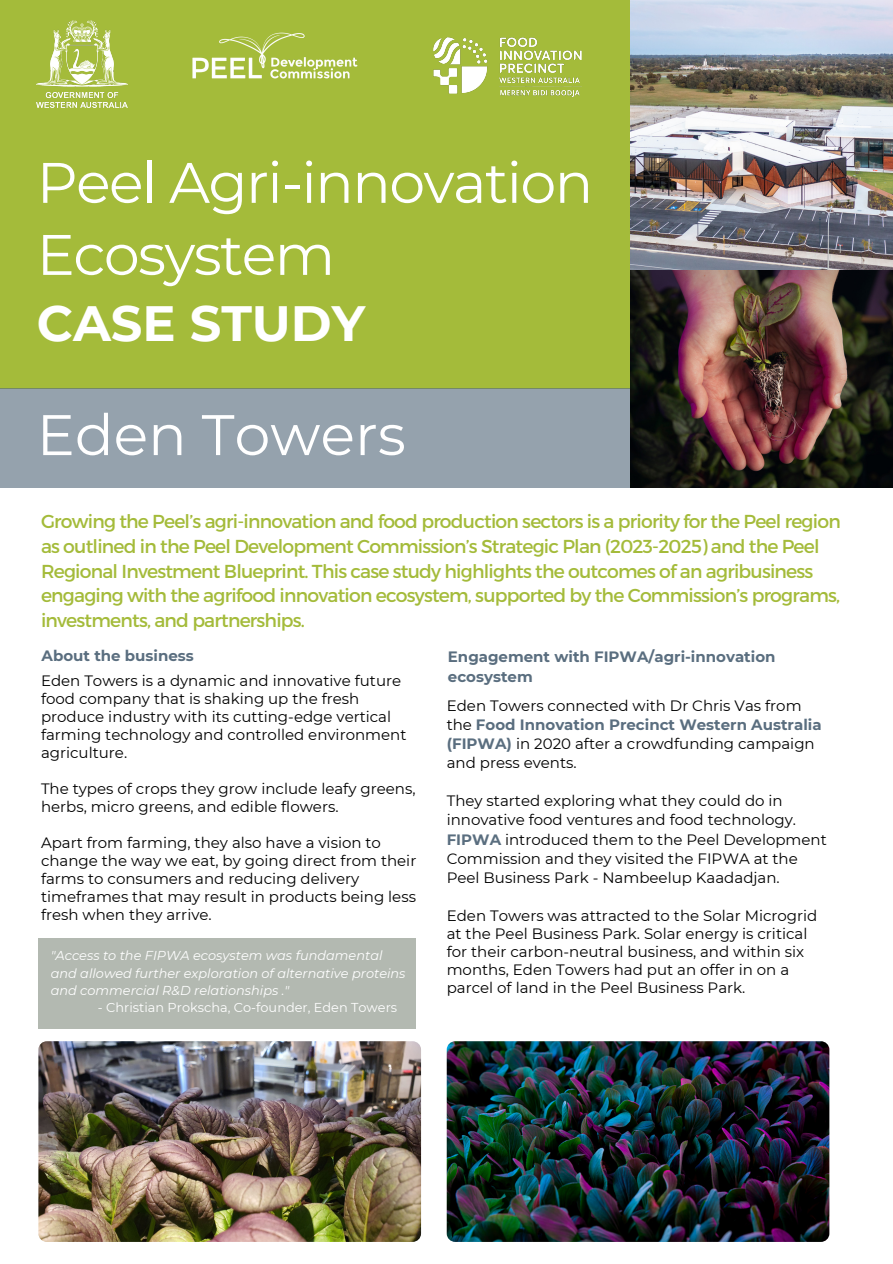
<style>
.page{position:relative;width:893px;height:1264px;background:#fff}
.page>*{position:absolute;margin:0;border:0;box-sizing:border-box;transform-origin:0 0}
.t1{font:57px "Montserrat";letter-spacing:-.025em;color:#fff}
.t2{font:57px "Montserrat";color:#fff}
.t3{font:700 49.5px "Montserrat";color:#fff}
.t4{font:18.75px/24.8px "Montserrat";letter-spacing:-.04em;color:#a4bb3a}
.t5{font:15px/18px "Montserrat";color:#000}
.t6{font:700 15px "Montserrat";color:#5a6e7f}
.t7{font:italic 12.9px/17.2px "Montserrat";color:#fff}
.t8{font:12.9px "Montserrat";color:#fff}
.s1{font-weight:700;color:#5a6e7f}
</style>
<div class="page">
<div style="left:0;top:0;width:630px;height:388px;background:#a4bb3a"></div>
<img style="left:630px;top:0;width:262px;height:487px">
<div style="left:0;top:388px;width:630px;height:100px;background:#95a2ad"></div>
<img style="left:38px;top:1041px;width:383px;height:200px;border-radius:8px">
<img style="left:446px;top:1041px;width:383px;height:200px;border-radius:8px">
<div style="left:38px;top:938px;width:378px;height:90px;background:#b3b9b1"></div>
<img style="left:192px;top:32px;width:166px;height:47px">
<img style="left:37px;top:20px;width:91px;height:88px">
<img style="left:433px;top:37px;width:149px;height:60px">
<p class="t1" style="left:37px;top:148px;width:558px">Peel Agri-innovation</p>
<p class="t1" style="left:37px;top:220px;width:300px">Ecosystem</p>
<p class="t3" style="left:37px;top:293px;width:330px">CASE STUDY</p>
<p class="t2" style="left:37px;top:400px;width:370px">Eden Towers</p>
<p class="t4" style="left:41px;top:508px;width:801px">Growing the Peel’s agri-innovation and food production sectors is a priority for the Peel region as outlined in the Peel Development Commission’s Strategic Plan (2023-2025) and the Peel Regional Investment Blueprint. This case study highlights the outcomes of an agribusiness engaging with the agrifood innovation ecosystem, supported by the Commission’s programs, investments, and partnerships.</p>
<p class="t6" style="left:42px;top:646px;width:154px">About the business</p>
<p class="t5" style="left:41px;top:671px;width:367px">Eden Towers is a dynamic and innovative future food company that is shaking up the fresh produce industry with its cutting-edge vertical farming technology and controlled environment agriculture.</p>
<p class="t5" style="left:41px;top:779px;width:376px">The types of crops they grow include leafy greens, herbs, micro greens, and edible flowers.</p>
<p class="t5" style="left:41px;top:833px;width:377px">Apart from farming, they also have a vision to change the way we eat, by going direct from their farms to consumers and reducing delivery timeframes that may result in products being less fresh when they arrive.</p>
<p class="t7" style="left:51px;top:947px;width:356px">"Access to the FIPWA ecosystem was fundamental and allowed further exploration of alternative proteins and commercial R&amp;D relationships ."</p>
<p class="t8" style="left:98px;top:999px;width:301px">- Christian Prokscha, Co-founder, Eden Towers</p>
<p class="t6" style="left:448px;top:647px;width:329px">Engagement with FIPWA/agri-innovation</p>
<p class="t6" style="left:448px;top:667px;width:86px">ecosystem</p>
<p class="t5" style="left:446px;top:695px;width:376px;line-height:19.2px">Eden Towers connected with Dr Chris Vas from the <span class="s1">Food Innovation Precinct Western Australia (FIPWA)</span> in 2020 after a crowdfunding campaign and press events.</p>
<p class="t5" style="left:446px;top:791px;width:381px;line-height:19.2px">They started exploring what they could do in innovative food ventures and food technology.<br><span class="s1">FIPWA</span> introduced them to the Peel Development Commission and they visited the FIPWA at the Peel Business Park - Nambeelup Kaadadjan.</p>
<p class="t5" style="left:446px;top:906px;width:372px">Eden Towers was attracted to the Solar Microgrid at the Peel Business Park. Solar energy is critical for their carbon-neutral business, and within six months, Eden Towers had put an offer in on a parcel of land in the Peel Business Park.</p>
</div>
